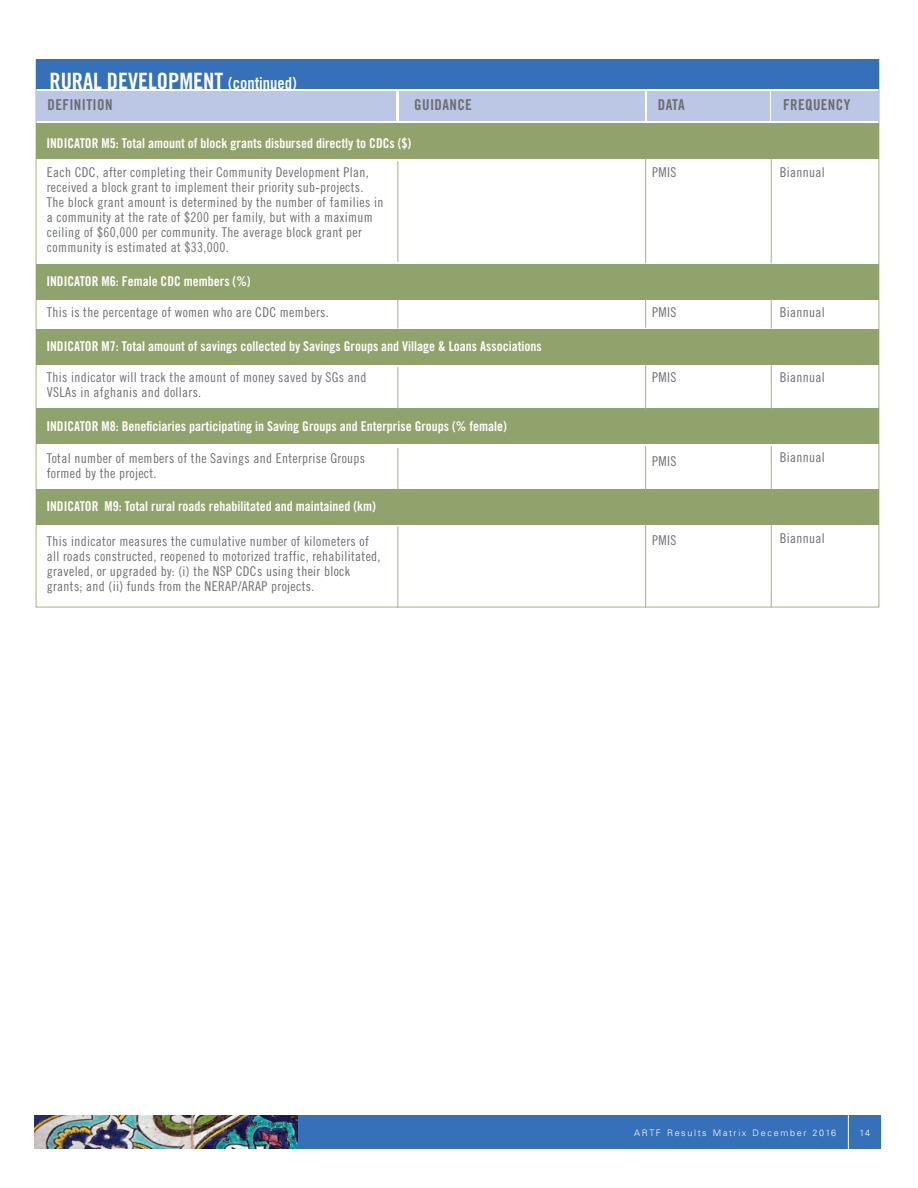
<style>
.page{position:relative;width:918px;height:1188px;background:#fff}
.page>*{position:absolute;margin:0;border:0;box-sizing:border-box;transform-origin:0 0}
.t1{font:22.5px "Trade Gothic Bold Cond Twenty";color:#fff}
.t2{font:15px "Trade Gothic Bold Cond Twenty";letter-spacing:.025em;color:#6d6e71}
.t3{font:13.5px/15px "Trade Gothic Cond Eighteen";letter-spacing:.025em;color:#6d6e71}
.t4{font:13.5px "Trade Gothic Bold Cond Twenty";color:#fff}
.t5{font:300 9px "Univers";letter-spacing:.18em;color:#fff}
.s1{font-size:16.5px}
</style>
<div class="page">
<div style="left:58px;top:1115px;width:823px;height:34px;background:#3670b8"></div>
<img style="left:35px;top:1115px;width:262px;height:34px">
<hr style="left:848px;top:1105px;width:1px;height:83px;background:#fff">
<div style="left:37px;top:60px;width:842px;height:29px;background:#3670b8"></div>
<div style="left:37px;top:91px;width:359px;height:29px;background:#bcc7e6"></div>
<div style="left:647px;top:91px;width:123px;height:29px;background:#bcc7e6"></div>
<div style="left:772px;top:91px;width:107px;height:29px;background:#bcc7e6"></div>
<div style="left:400px;top:91px;width:245px;height:29px;background:#bcc7e6"></div>
<div style="left:37px;top:124px;width:842px;height:35px;background:#91a36c"></div>
<div style="left:37px;top:264px;width:842px;height:35px;background:#91a36c"></div>
<div style="left:37px;top:329px;width:842px;height:36px;background:#91a36c"></div>
<div style="left:37px;top:409px;width:842px;height:35px;background:#91a36c"></div>
<div style="left:37px;top:489px;width:842px;height:35px;background:#91a36c"></div>
<hr style="left:645px;top:158px;width:1px;height:105px;background:#a4b284">
<hr style="left:645px;top:298px;width:1px;height:30px;background:#a4b284">
<hr style="left:645px;top:365px;width:1px;height:45px;background:#a4b284">
<hr style="left:645px;top:446px;width:1px;height:45px;background:#a4b284">
<hr style="left:398px;top:161px;width:1px;height:101px;background:#a4b284">
<svg style="left:398px;top:300px;width:1px;height:28px"></svg>
<hr style="left:398px;top:367px;width:1px;height:42px;background:#a4b284">
<hr style="left:398px;top:448px;width:1px;height:42px;background:#a4b284">
<hr style="left:771px;top:158px;width:1px;height:105px;background:#a4b284">
<hr style="left:771px;top:298px;width:1px;height:30px;background:#a4b284">
<hr style="left:771px;top:365px;width:1px;height:44px;background:#a4b284">
<hr style="left:771px;top:446px;width:1px;height:43px;background:#a4b284">
<hr style="left:645px;top:524px;width:1px;height:84px;background:#a4b284">
<hr style="left:398px;top:526px;width:1px;height:82px;background:#a4b284">
<hr style="left:771px;top:524px;width:1px;height:83px;background:#a4b284">
<h1 class="t1" style="left:49px;top:67px;width:249px">RURAL DEVELOPMENT <span class="s1">(continued)</span></h1>
<p class="t2" style="left:47px;top:96px;width:67px">DEFINITION</p>
<p class="t2" style="left:414px;top:96px;width:59px">GUIDANCE</p>
<p class="t2" style="left:658px;top:96px;width:28px">DATA</p>
<p class="t2" style="left:783px;top:96px;width:69px">FREQUENCY</p>
<p class="t4" style="left:46px;top:135px;width:11px">Indicator</p>
<p class="t4" style="left:101px;top:135px;width:311px">M5: Total amount of block grants disbursed directly to CDCs ($)</p>
<p class="t3" style="left:47px;top:164px;width:338px">Each CDC, after completing their Community Development Plan, received a block grant to implement their priority sub-projects.<br>The block grant amount is determined by the number of families in a community at the rate of $200 per family, but with a maximum ceiling of $60,000 per community. The average block grant per community is estimated at $33,000.</p>
<p class="t4" style="left:46px;top:273px;width:206px">INDICATOR M6: Female CDC members (%)</p>
<p class="t3" style="left:47px;top:304px;width:283px">This is the percentage of women who are CDC members.</p>
<p class="t4" style="left:46px;top:338px;width:11px">Indicator</p>
<p class="t4" style="left:101px;top:338px;width:442px">M7: Total amount of savings collected by Savings Groups and Village &amp; Loans Associations</p>
<p class="t3" style="left:47px;top:370px;width:321px">This indicator will track the amount of money saved by SGs and<br>VSLAs in afghanis and dollars.</p>
<p class="t4" style="left:46px;top:418px;width:11px">Indicator</p>
<p class="t4" style="left:101px;top:418px;width:407px">M8: Beneficiaries participating in Saving Groups and Enterprise Groups (% female)</p>
<p class="t3" style="left:47px;top:451px;width:320px">Total number of members of the Savings and Enterprise Groups formed by the project.</p>
<p class="t4" style="left:46px;top:498px;width:11px">Indicator</p>
<p class="t4" style="left:104px;top:498px;width:273px">M9: Total rural roads rehabilitated and maintained (km)</p>
<p class="t3" style="left:47px;top:534px;width:335px">This indicator measures the cumulative number of kilometers of all roads constructed, reopened to motorized traffic, rehabilitated, graveled, or upgraded by: (i) the NSP CDCs using their block grants; and (ii) funds from the NERAP/ARAP projects.</p>
<p class="t3" style="left:652px;top:164px;width:20px">PMIS</p>
<p class="t3" style="left:780px;top:164px;width:47px">Biannual</p>
<p class="t3" style="left:652px;top:304px;width:20px">PMIS</p>
<p class="t3" style="left:780px;top:304px;width:47px">Biannual</p>
<p class="t3" style="left:652px;top:370px;width:20px">PMIS</p>
<p class="t3" style="left:780px;top:370px;width:47px">Biannual</p>
<p class="t3" style="left:652px;top:454px;width:20px">PMIS</p>
<p class="t3" style="left:780px;top:449px;width:47px">Biannual</p>
<p class="t3" style="left:652px;top:532px;width:20px">PMIS</p>
<p class="t3" style="left:780px;top:531px;width:47px">Biannual</p>
<p class="t5" style="left:634px;top:1128px;width:203px">ARTF Results Matrix December 2016</p>
<p class="t5" style="left:860px;top:1128px;width:12px">14</p>
</div>
